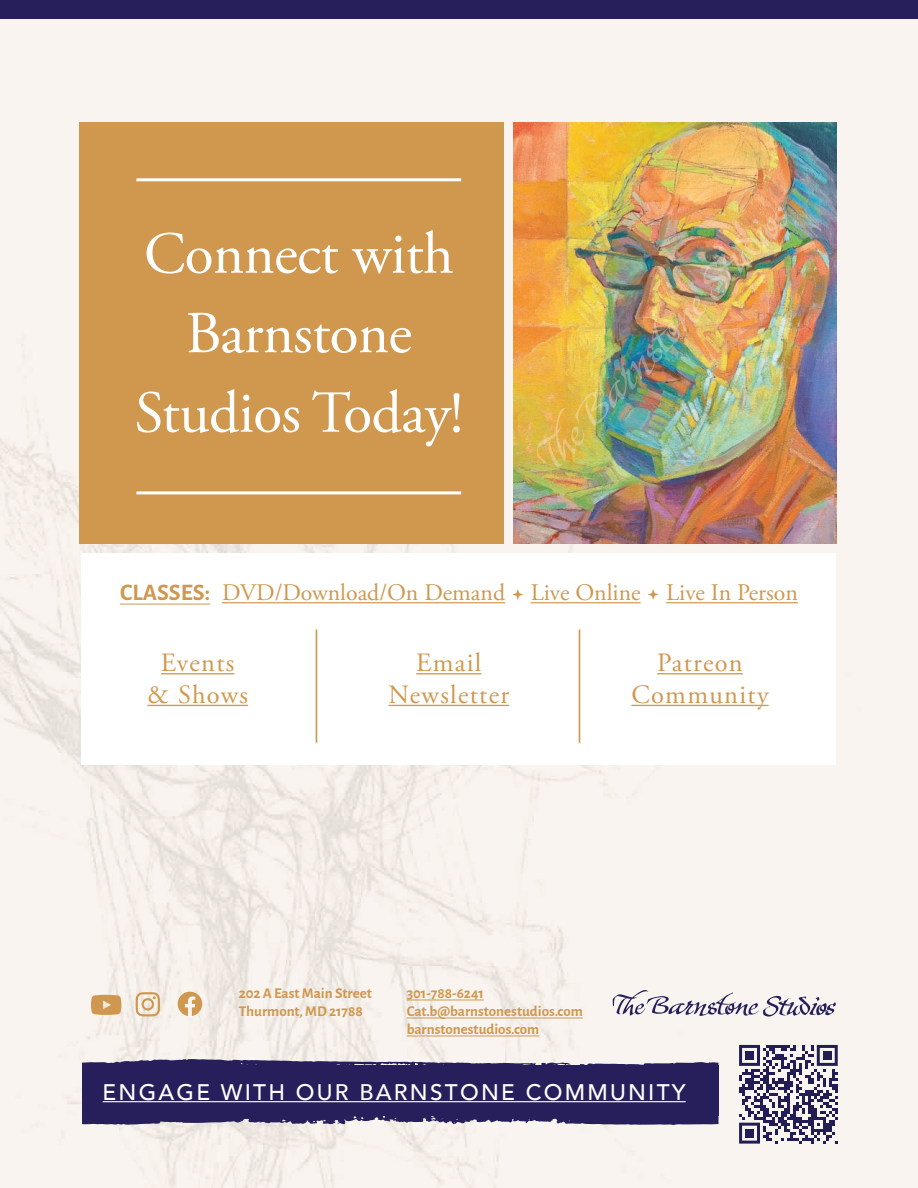
<style>
.page{position:relative;width:918px;height:1188px;background:#fff}
.page>*{position:absolute;margin:0;border:0;box-sizing:border-box;transform-origin:0 0}
.Title_1{font:59.4px/79.5px "Adobe Garamond Pro";letter-spacing:-.01em;color:#fff;text-align:center}
.Copy_1_Bullets{font:26.4px/31.7px "Adobe Garamond Pro";letter-spacing:.05em;color:#d0984f;text-align:center}
.Copy_1{font:23.85px "Adobe Garamond Pro";color:#d0984f}
.Subhead_4{font:500 22.5px "Avenir";letter-spacing:.1em;color:#fff}
.Copy_1-2{font:700 15px/18px "Alegreya Sans";color:#d0984f}
.s1{font-family:"Alegreya Sans";font-weight:700}
</style>
<div class="page">
<img style="left:0;top:19px;width:918px;height:1169px">
<div style="left:81px;top:553px;width:755px;height:211px;background:#fff"></div>
<hr style="left:120px;top:604px;width:90px;height:1px;background:#d0984f">
<hr style="left:222px;top:602px;width:283px;height:1px;background:#d0984f">
<hr style="left:531px;top:602px;width:110px;height:1px;background:#d0984f">
<hr style="left:666px;top:602px;width:132px;height:1px;background:#d0984f">
<hr style="left:161px;top:673px;width:73px;height:1px;background:#d0984f">
<hr style="left:147px;top:705px;width:101px;height:1px;background:#d0984f">
<hr style="left:416px;top:673px;width:65px;height:1px;background:#d0984f">
<hr style="left:388px;top:705px;width:121px;height:1px;background:#d0984f">
<hr style="left:657px;top:673px;width:86px;height:1px;background:#d0984f">
<hr style="left:631px;top:705px;width:138px;height:1px;background:#d0984f">
<hr style="left:407px;top:1000px;width:77px;height:1px;background:#d0984f">
<hr style="left:407px;top:1018px;width:176px;height:1px;background:#d0984f">
<hr style="left:407px;top:1036px;width:132px;height:1px;background:#d0984f">
<hr style="left:316px;top:630px;width:1px;height:113px;background:#d0984f">
<hr style="left:579px;top:630px;width:1px;height:113px;background:#d0984f">
<svg style="left:735px;top:1041px;width:103px;height:103px"></svg>
<div style="left:745px;top:1129px;width:9px;height:9px;background:#241f5c"></div>
<svg style="left:82px;top:1059px;width:637px;height:66px"></svg>
<div style="left:82px;top:1065px;width:636px;height:51px;background:#261f5c"></div>
<hr style="left:103px;top:1101px;width:583px;height:1px;background:#fff">
<div style="left:0;top:0;width:918px;height:19px;background:#261f5c"></div>
<img style="left:507px;top:118px;width:338px;height:435px">
<svg style="left:87px;top:990px;width:39px;height:31px"></svg>
<svg style="left:130px;top:990px;width:40px;height:31px"></svg>
<svg style="left:174px;top:990px;width:40px;height:31px"></svg>
<svg style="left:605px;top:988px;width:233px;height:31px;fill:#f9f4ef"></svg>
<div style="left:78px;top:118px;width:426px;height:435px;background:#d0984f"></div>
<p class="Title_1" style="left:135px;top:216px;width:330px">Connect with<br>Barnstone<br>Studios Today!</p>
<p class="Copy_1" style="left:120px;top:578px;width:679px"><span class="s1">CLASSES:</span> DVD/Download/On Demand Live Online Live In Person</p>
<p class="Copy_1_Bullets" style="left:147px;top:648px;width:102px">Events &amp; Shows</p>
<p class="Copy_1_Bullets" style="left:388px;top:648px;width:122px">Email<br>Newsletter</p>
<p class="Copy_1_Bullets" style="left:631px;top:648px;width:139px">Patreon<br>Community</p>
<p class="Copy_1-2" style="left:239px;top:983px;width:135px">202 A East Main Street<br>Thurmont, MD 21788</p>
<p class="Copy_1-2" style="left:407px;top:983px;width:79px">301-788-6241</p>
<p class="Copy_1-2" style="left:407px;top:1001px;width:178px">Cat.b@barnstonestudios.com</p>
<p class="Copy_1-2" style="left:407px;top:1019px;width:134px">barnstonestudios.com</p>
<p class="Subhead_4" style="left:103px;top:1073px;width:585px">ENGAGE WITH OUR BARNSTONE COMMUNITY</p>
</div>
